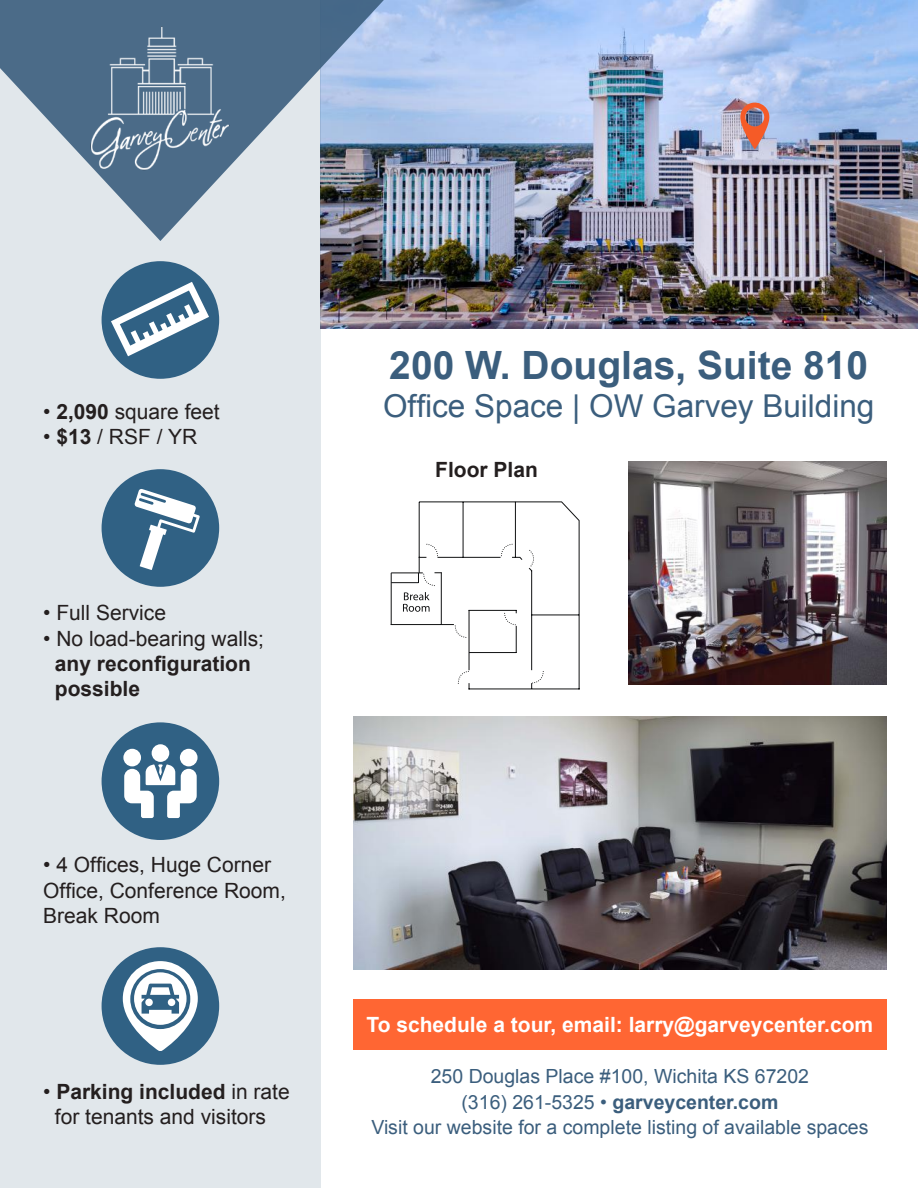
<style>
.page{position:relative;width:918px;height:1188px;background:#fff}
.page>*{position:absolute;margin:0;border:0;box-sizing:border-box;transform-origin:0 0}
.t1{font:700 39px "Arial";color:#3b5e7d}
.t2{font:31.5px "Arial";color:#3b5e7d}
.t3{font:21px/25.2px "Arial";color:#241f1f}
.t4{font:700 21px "Arial";color:#fff}
.t5{font:700 21px/25.2px "Arial";color:#241f1f}
.t6{font:19.5px/25.5px "Arial";color:#3b5e7d;text-align:center}
.s1{font-weight:700}
</style>
<div class="page">
<img style="left:321px;top:0;width:597px;height:328px">
<div style="left:353px;top:999px;width:534px;height:51px;background:#f63"></div>
<img style="left:353px;top:716px;width:534px;height:254px">
<svg style="left:390px;top:501px;width:190px;height:189px"></svg>
<img style="left:629px;top:462px;width:258px;height:223px">
<div style="left:0;top:0;width:321px;height:1188px;background:#e1e7eb"></div>
<svg style="left:0;top:0;width:459px;height:241px"></svg>
<img style="left:88px;top:26px;width:145px;height:145px">
<div style="left:102px;top:261px;width:117px;height:118px;background:#306184;border-radius:50%"></div>
<svg style="left:111px;top:282px;width:98px;height:74px"></svg>
<div style="left:102px;top:469px;width:117px;height:118px;background:#306184;border-radius:50%"></div>
<svg style="left:134px;top:489px;width:66px;height:81px"></svg>
<div style="left:102px;top:947px;width:117px;height:118px;background:#306184;border-radius:50%"></div>
<svg style="left:123px;top:961px;width:75px;height:90px"></svg>
<div style="left:102px;top:722px;width:117px;height:118px;background:#306184;border-radius:50%"></div>
<div style="left:152px;top:744px;width:17px;height:18px;background:#fff;border-radius:50%"></div>
<div style="left:123px;top:749px;width:18px;height:17px;background:#fff;border-radius:50%"></div>
<div style="left:180px;top:749px;width:18px;height:17px;background:#fff;border-radius:50%"></div>
<svg style="left:124px;top:764px;width:73px;height:54px"></svg>
<svg style="left:740px;top:102px;width:29px;height:47px"></svg>
<p class="t3" style="left:43px;top:399px;width:178px">• <span class="s1">2,090</span> square feet</p>
<p class="t3" style="left:43px;top:424px;width:156px">• <span class="s1">$13</span> / RSF / YR</p>
<p class="t3" style="left:43px;top:601px;width:124px">• Full Service</p>
<p class="t3" style="left:43px;top:626px;width:222px">• No load-bearing walls;</p>
<p class="t5" style="left:55px;top:652px;width:198px">any reconfiguration possible</p>
<p class="t3" style="left:43px;top:853px;width:244px">• 4 Offices, Huge Corner<br>Office, Conference Room,<br>Break Room</p>
<p class="t3" style="left:43px;top:1079px;width:248px;text-align:center">• <span class="s1">Parking included</span> in rate for tenants and visitors</p>
<h1 class="t1" style="left:389px;top:340px;width:481px">200 W. Douglas, Suite 810</h1>
<h2 class="t2" style="left:383px;top:386px;width:493px">Office Space | OW Garvey Building</h2>
<p class="t5" style="left:435px;top:458px;width:104px">Floor Plan</p>
<p class="t4" style="left:367px;top:1011px;width:508px">To schedule a tour, email: larry@garveycenter.com</p>
<p class="t6" style="left:371px;top:1064px;width:499px">250 Douglas Place #100, Wichita KS 67202<br>(316) 261-5325 • <span class="s1">garveycenter.com<br></span>Visit our website for a complete listing of available spaces</p>
</div>
